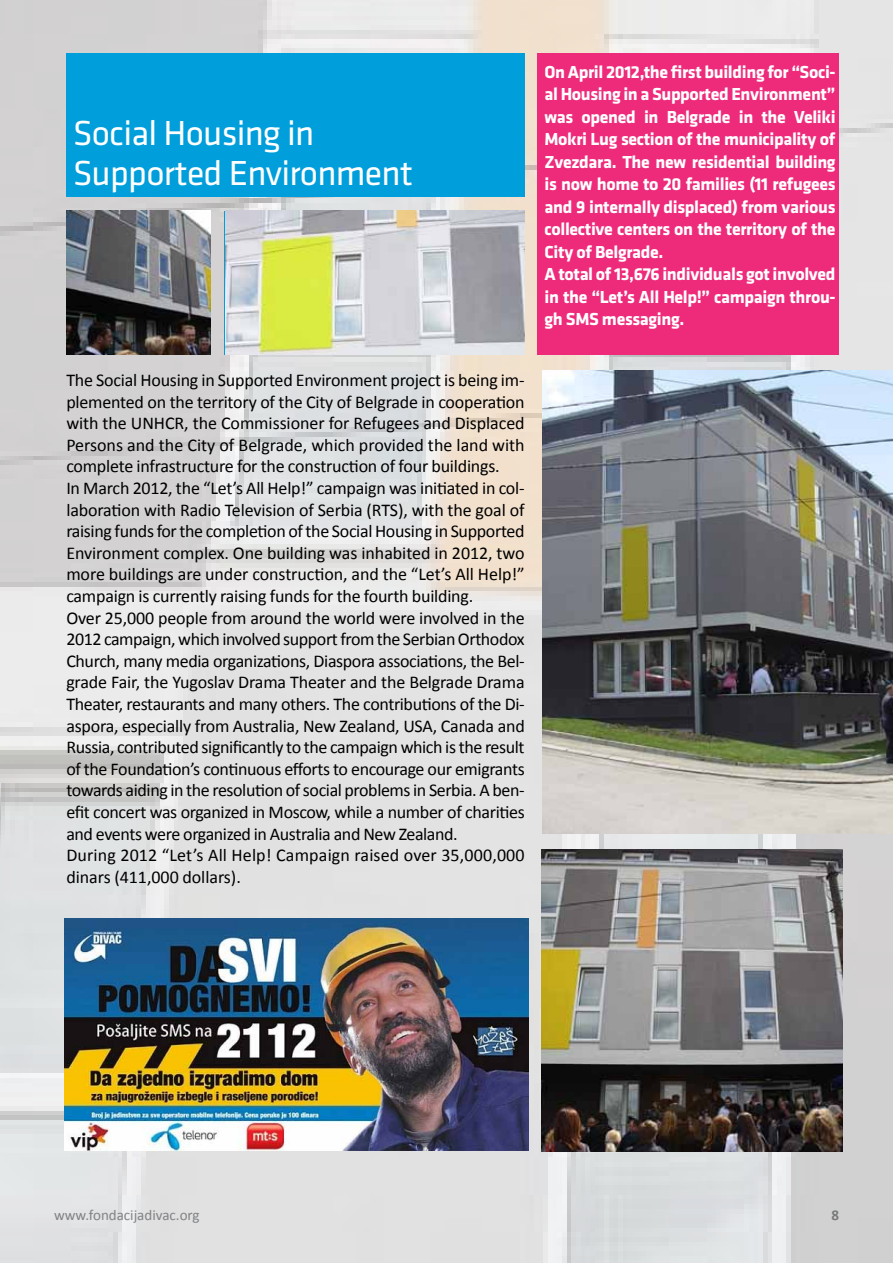
<style>
.page{position:relative;width:893px;height:1263px;background:#fff}
.page>*{position:absolute;margin:0;border:0;box-sizing:border-box;transform-origin:0 0}
.t1{font:36px/40.5px "Klavika";letter-spacing:-.02em;color:#fff}
.t2{font:18px/21.6px "Calibri";letter-spacing:-.015em;color:#000}
.t3{font:700 18px/22.5px "Klavika";letter-spacing:-.02em;color:#fff}
.t4{font:15px "Calibri";color:#808285}
.t5{font:700 15px "Calibri";color:#808285}
</style>
<div class="page">
<img style="left:0;top:0;width:893px;height:1263px">
<div style="left:66px;top:53px;width:387px;height:144px;background:#009edb"></div>
<div style="left:381px;top:53px;width:144px;height:144px;background:#009edb"></div>
<img style="left:66px;top:211px;width:144px;height:143px">
<img style="left:225px;top:211px;width:300px;height:143px">
<div style="left:538px;top:53px;width:301px;height:301px;background:#ee2a7b"></div>
<img style="left:542px;top:370px;width:351px;height:464px">
<img style="left:542px;top:850px;width:301px;height:301px">
<img style="left:64px;top:919px;width:464px;height:232px">
<h1 class="t1" style="left:73px;top:113px;width:342px">Social Housing in<br>Supported Environment</h1>
<p class="t2" style="left:66px;top:369px;width:460px">The Social Housing in Supported Environment project is being im&shy;plemented on the territory of the City of Belgrade in cooperation with the UNHCR, the Commissioner for Refugees and Displaced Persons and the City of Belgrade, which provided the land with complete infrastructure for the construction of four buildings.<br>In March 2012, the “Let’s All Help!” campaign was initiated in col&shy;laboration with Radio Television of Serbia (RTS), with the goal of raising funds for the completion of the Social Housing in Supported Environment complex. One building was inhabited in 2012, two more buildings are under construction, and the “Let’s All Help!” campaign is currently raising funds for the fourth building.<br>Over 25,000 people from around the world were involved in the 2012 campaign, which involved support from the Serbian Orthodox Church, many media organizations, Diaspora associations, the Bel&shy;grade Fair, the Yugoslav Drama Theater and the Belgrade Drama Theater, restaurants and many others. The contributions of the Di&shy;aspora, especially from Australia, New Zealand, USA, Canada and Russia, contributed significantly to the campaign which is the result of the Foundation’s continuous efforts to encourage our emigrants towards aiding in the resolution of social problems in Serbia. A ben&shy;efit concert was organized in Moscow, while a number of charities and events were organized in Australia and New Zealand.<br>During 2012 “Let’s All Help! Campaign raised over 35,000,000 dinars (411,000 dollars).</p>
<p class="t3" style="left:544px;top:61px;width:293px">On April 2012,the first building for “Soci&shy;al Housing in a Supported Environment” was opened in Belgrade in the Veliki Mokri Lug section of the municipality of Zvezdara. The new residential building is now home to 20 families (11 refugees and 9 internally displaced) from various collective centers on the territory of the City of Belgrade.<br>A total of 13,676 individuals got involved in the “Let’s All Help!” campaign throu&shy;gh SMS messaging.</p>
<p class="t4" style="left:54px;top:1206px;width:147px">www.fondacijadivac.org</p>
<p class="t5" style="left:831px;top:1206px;width:9px">8</p>
</div>
